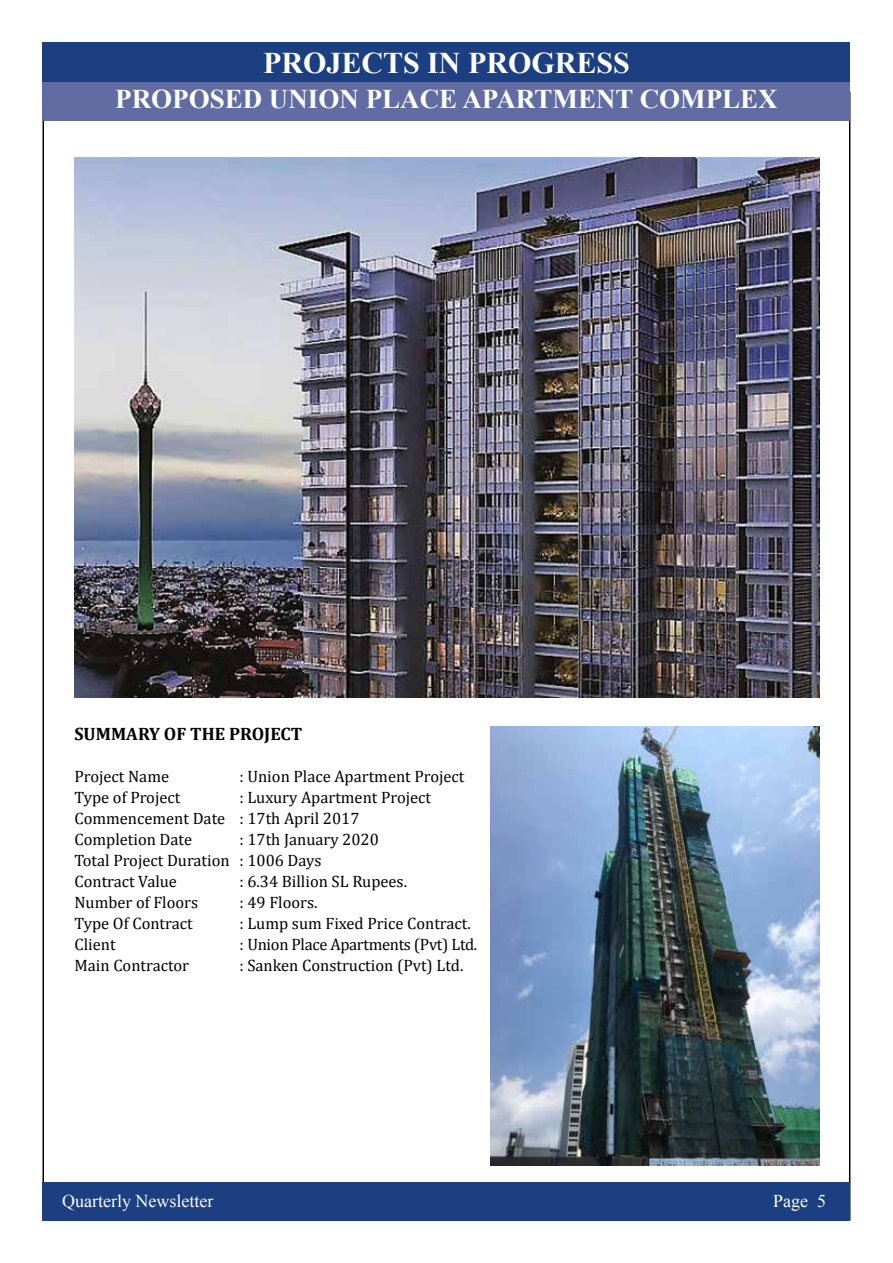
<style>
.page{position:relative;width:893px;height:1263px;background:#fff}
.page>*{position:absolute;margin:0;border:0;box-sizing:border-box;transform-origin:0 0}
.t1{font:700 30px "Times New Roman";color:#fff}
.t2{font:700 27px "Times New Roman";color:#fff}
.t3{font:18px "Times New Roman";color:#fff}
.t4{font:700 18px "Cambria";color:#000}
.t5{font:16.5px/21px "Cambria";color:#000}
.t6{font:16.5px "Cambria";letter-spacing:-.02em;color:#000}
</style>
<div class="page">
<div style="left:43px;top:43px;width:807px;height:39px;background:#1b3f80"></div>
<div style="left:43px;top:82px;width:807px;height:39px;background:#606ca2"></div>
<div style="left:43px;top:1181px;width:807px;height:39px;background:#1b3f80"></div>
<img style="left:74px;top:157px;width:745px;height:540px">
<img style="left:490px;top:727px;width:329px;height:438px">
<h1 class="t1" style="left:263px;top:41px;width:368px">PROJECTS IN PROGRESS</h1>
<h2 class="t2" style="left:115px;top:79px;width:664px">PROPOSED UNION PLACE APARTMENT COMPLEX</h2>
<p class="t4" style="left:74px;top:721px;width:229px">SUMMARY OF THE PROJECT</p>
<p class="t5" style="left:74px;top:766px;width:96px">Project Name</p>
<p class="t5" style="left:239px;top:766px;width:227px">: Union Place Apartment Project</p>
<p class="t5" style="left:74px;top:787px;width:107px">Type of Project</p>
<p class="t5" style="left:74px;top:787px;width:358px;text-indent:165px">: Luxury Apartment Project<br>Commencement Date : 17th April 2017<br>Completion Date</p>
<p class="t5" style="left:74px;top:829px;width:306px;text-indent:165px">: 17th January 2020<br>Total Project Duration : 1006 Days<br>Contract Value</p>
<p class="t5" style="left:239px;top:871px;width:169px">: 6.34 Billion SL Rupees.</p>
<p class="t5" style="left:74px;top:892px;width:125px">Number of Floors</p>
<p class="t5" style="left:239px;top:892px;width:80px">: 49 Floors.</p>
<p class="t5" style="left:74px;top:913px;width:120px">Type Of Contract</p>
<p class="t5" style="left:239px;top:913px;width:233px">: Lump sum Fixed Price Contract.</p>
<p class="t5" style="left:74px;top:934px;width:43px">Client</p>
<p class="t6" style="left:239px;top:934px;width:239px">: Union Place Apartments (Pvt) Ltd.</p>
<p class="t5" style="left:74px;top:955px;width:116px">Main Contractor</p>
<p class="t5" style="left:239px;top:955px;width:225px">: Sanken Construction (Pvt) Ltd.</p>
<p class="t3" style="left:62px;top:1189px;width:153px">Quarterly Newsletter</p>
<p class="t3" style="left:773px;top:1189px;width:54px">Page 5</p>
</div>
